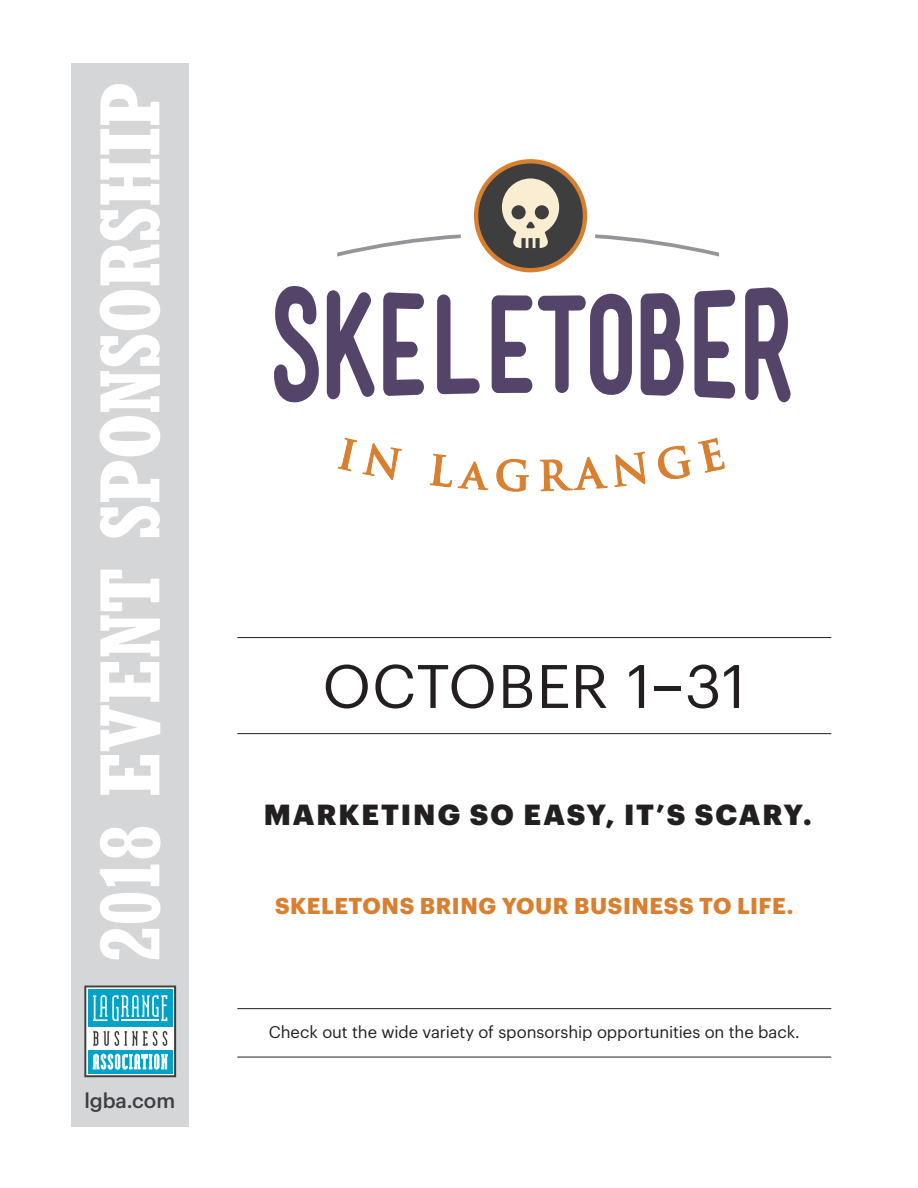
<style>
.page{position:relative;width:918px;height:1188px;background:#fff}
.page>*{position:absolute;margin:0;border:0;box-sizing:border-box;transform-origin:0 0}
.t1{font:700 condensed 84px "Rockwell";letter-spacing:-.005em;color:#fff}
.t2{font:60px "Graphik";letter-spacing:.01em;color:#231f20}
.t3{font:900 28.5px "Graphik";letter-spacing:.065em;color:#231f20}
.t4{font:700 22.5px "Graphik";letter-spacing:.025em;color:#d87f30}
.t5{font:500 20.4px "Graphik";letter-spacing:-.005em;color:#3e3e3f}
.t6{font:16.5px "Graphik";color:#231f20}
</style>
<div class="page">
<div style="left:72px;top:63px;width:117px;height:1064px;background:#d5d6d8"></div>
<svg style="left:84px;top:985px;width:92px;height:92px;background:#6fbccd"></svg>
<hr style="left:121px;top:1019px;width:38px;height:2px;background:#fff">
<svg style="left:274px;top:286px;width:45px;height:117px"></svg>
<svg style="left:327px;top:290px;width:48px;height:109px"></svg>
<svg style="left:383px;top:292px;width:41px;height:104px"></svg>
<svg style="left:437px;top:294px;width:43px;height:100px"></svg>
<svg style="left:492px;top:295px;width:40px;height:98px"></svg>
<svg style="left:538px;top:294px;width:94px;height:101px"></svg>
<svg style="left:641px;top:293px;width:43px;height:103px"></svg>
<svg style="left:694px;top:290px;width:41px;height:109px"></svg>
<svg style="left:745px;top:287px;width:46px;height:115px"></svg>
<svg style="left:337px;top:234px;width:124px;height:23px"></svg>
<svg style="left:595px;top:234px;width:124px;height:23px"></svg>
<svg style="left:474px;top:159px;width:113px;height:113px"></svg>
<svg style="left:338px;top:438px;width:19px;height:33px"></svg>
<svg style="left:363px;top:443px;width:39px;height:37px"></svg>
<svg style="left:430px;top:454px;width:22px;height:33px"></svg>
<svg style="left:458px;top:462px;width:30px;height:28px"></svg>
<svg style="left:496px;top:459px;width:33px;height:33px"></svg>
<svg style="left:540px;top:456px;width:68px;height:35px"></svg>
<svg style="left:614px;top:452px;width:31px;height:35px"></svg>
<svg style="left:658px;top:446px;width:32px;height:33px"></svg>
<svg style="left:698px;top:438px;width:27px;height:35px"></svg>
<hr style="left:237px;top:637px;width:594px;height:1px;background:#231f20">
<hr style="left:237px;top:733px;width:594px;height:1px;background:#231f20">
<hr style="left:237px;top:1008px;width:594px;height:1px;background:#231f20">
<hr style="left:237px;top:1057px;width:594px;height:1px;background:#231f20">
<h1 class="t1" style="left:80px;top:961px;width:881px;rotate:-90deg">2018 EVENT SPONSORSHIP</h1>
<p class="t5" style="left:85px;top:1085px;width:92px">lgba.com</p>
<h2 class="t2" style="left:322px;top:641px;width:425px">OCTOBER 1–31</h2>
<h3 class="t3" style="left:264px;top:792px;width:549px">MARKETING SO EASY, IT’S SCARY.</h3>
<h3 class="t4" style="left:275px;top:888px;width:520px">SKELETONS BRING YOUR BUSINESS TO LIFE.</h3>
<p class="t6" style="left:269px;top:1020px;width:533px">Check out the wide variety of sponsorship opportunities on the back.</p>
</div>
